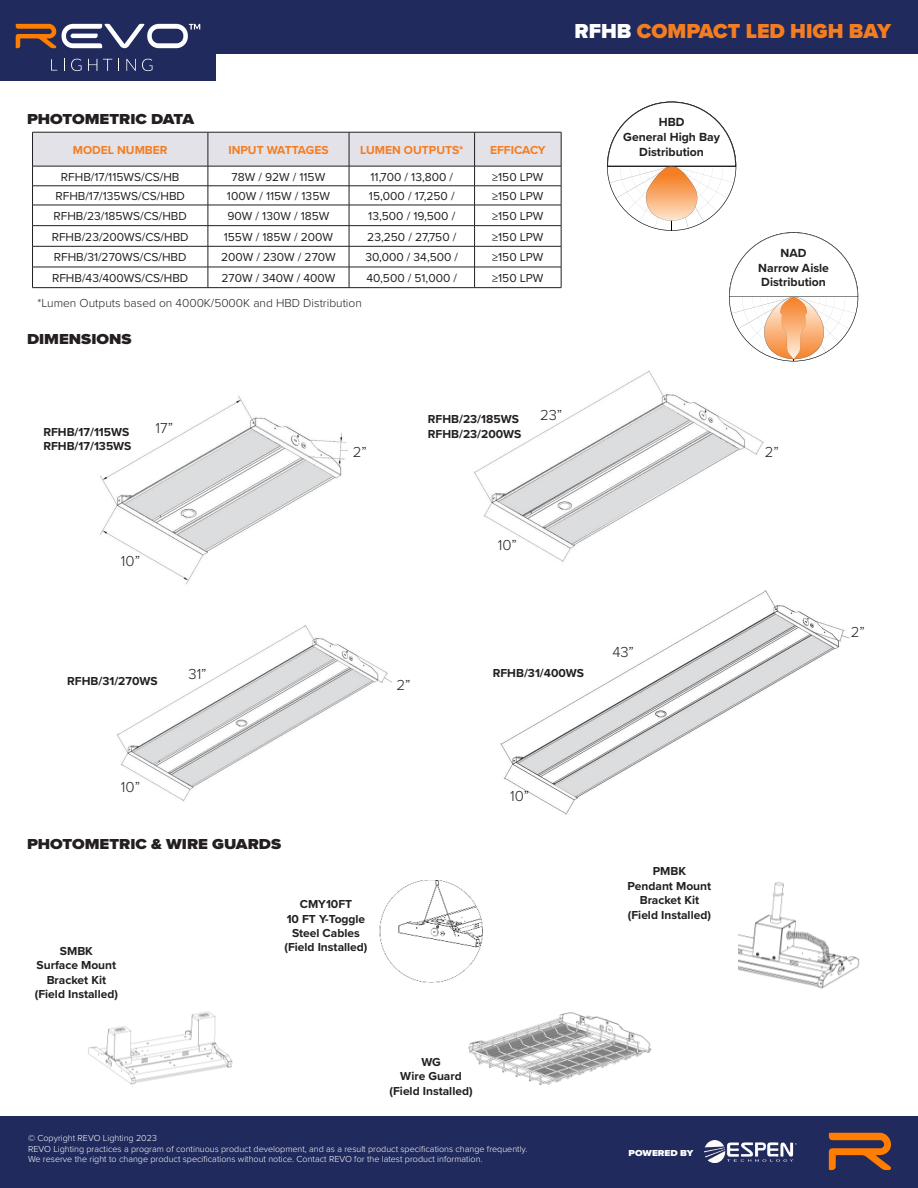
<style>
.page{position:relative;width:918px;height:1188px;background:#fff}
.page>*{position:absolute;margin:0;border:0;box-sizing:border-box;transform-origin:0 0}
.t1{font:900 21px "Proxima Nova";color:#f47d21}
.t2{font:900 15px "Proxima Nova";color:#231f20;scale:1.1 1}
.t3{font:300 15px "Proxima Nova";color:#231f20}
.t4{font:700 12.15px/14.7px "Proxima Nova";color:#231f20;text-align:center}
.t5{font:12px "Proxima Nova";color:#231f20}
.t6{font:700 12px "Proxima Nova";color:#231f20}
.t7{font:300 12px "Proxima Nova";color:#231f20}
.t8{font:700 12px "Proxima Nova";color:#f47d21}
.t9{font:300 9px "Proxima Nova";color:#fff}
.t10{font:900 9px "Proxima Nova";color:#fff;scale:1.1 1}
.s1{color:#fff}
</style>
<div class="page">
<div style="left:0;top:0;width:918px;height:54px;background:#202a5d"></div>
<div style="left:0;top:0;width:216px;height:81px;background:#202a5d"></div>
<svg style="left:51px;top:59px;width:6px;height:12px"></svg>
<svg style="left:64px;top:59px;width:1px;height:12px"></svg>
<svg style="left:71px;top:59px;width:11px;height:12px"></svg>
<svg style="left:88px;top:59px;width:9px;height:12px"></svg>
<svg style="left:103px;top:59px;width:9px;height:12px"></svg>
<svg style="left:118px;top:59px;width:1px;height:12px"></svg>
<svg style="left:126px;top:59px;width:10px;height:12px"></svg>
<svg style="left:142px;top:59px;width:11px;height:12px"></svg>
<svg style="left:16px;top:24px;width:40px;height:24px"></svg>
<svg style="left:62px;top:24px;width:138px;height:24px"></svg>
<div style="left:0;top:1117px;width:918px;height:71px;background:#202a5d"></div>
<svg style="left:829px;top:1133px;width:62px;height:37px"></svg>
<img style="left:704px;top:1141px;width:92px;height:21px">
<svg style="left:32px;top:132px;width:530px;height:156px"></svg>
<svg style="left:607px;top:101px;width:251px;height:260px"></svg>
<img style="left:100px;top:395px;width:248px;height:190px">
<img style="left:474px;top:370px;width:290px;height:192px">
<img style="left:116px;top:625px;width:276px;height:177px">
<img style="left:500px;top:590px;width:350px;height:225px">
<img style="left:88px;top:1011px;width:145px;height:74px">
<img style="left:379px;top:880px;width:104px;height:103px">
<img style="left:468px;top:1012px;width:184px;height:73px">
<img style="left:739px;top:883px;width:121px;height:106px">
<p class="t1" style="left:574px;top:16px;width:318px"><span class="s1">RFHB</span> COMPACT LED HIGH BAY</p>
<p class="t2" style="left:27px;top:108px;width:153px">PHOTOMETRIC DATA</p>
<p class="t8" style="left:73px;top:141px;width:96px">MODEL NUMBER</p>
<p class="t8" style="left:228px;top:141px;width:102px">INPUT WATTAGES</p>
<p class="t8" style="left:360px;top:141px;width:105px">LUMEN OUTPUTS*</p>
<p class="t8" style="left:490px;top:141px;width:57px">EFFICACY</p>
<p class="t5" style="left:61px;top:168px;width:120px">RFHB/17/115WS/CS/HB</p>
<p class="t5" style="left:232px;top:168px;width:95px">78W / 92W / 115W</p>
<p class="t5" style="left:371px;top:168px;width:84px">11,700 / 13,800 /</p>
<p class="t5" style="left:492px;top:168px;width:53px">≥150 LPW</p>
<p class="t5" style="left:55px;top:187px;width:131px">RFHB/17/135WS/CS/HBD</p>
<p class="t5" style="left:227px;top:187px;width:105px">100W / 115W / 135W</p>
<p class="t5" style="left:369px;top:187px;width:87px">15,000 / 17,250 /</p>
<p class="t5" style="left:492px;top:187px;width:53px">≥150 LPW</p>
<p class="t5" style="left:54px;top:207px;width:135px">RFHB/23/185WS/CS/HBD</p>
<p class="t5" style="left:228px;top:207px;width:103px">90W / 130W / 185W</p>
<p class="t5" style="left:368px;top:207px;width:88px">13,500 / 19,500 /</p>
<p class="t5" style="left:492px;top:207px;width:53px">≥150 LPW</p>
<p class="t5" style="left:52px;top:228px;width:138px">RFHB/23/200WS/CS/HBD</p>
<p class="t5" style="left:224px;top:228px;width:111px">155W / 185W / 200W</p>
<p class="t5" style="left:367px;top:228px;width:91px">23,250 / 27,750 /</p>
<p class="t5" style="left:492px;top:228px;width:53px">≥150 LPW</p>
<p class="t5" style="left:54px;top:248px;width:134px">RFHB/31/270WS/CS/HBD</p>
<p class="t5" style="left:221px;top:248px;width:116px">200W / 230W / 270W</p>
<p class="t5" style="left:365px;top:248px;width:94px">30,000 / 34,500 /</p>
<p class="t5" style="left:492px;top:248px;width:53px">≥150 LPW</p>
<p class="t5" style="left:52px;top:269px;width:138px">RFHB/43/400WS/CS/HBD</p>
<p class="t5" style="left:221px;top:269px;width:115px">270W / 340W / 400W</p>
<p class="t5" style="left:367px;top:269px;width:92px">40,500 / 51,000 /</p>
<p class="t5" style="left:492px;top:269px;width:53px">≥150 LPW</p>
<p class="t7" style="left:37px;top:294px;width:326px">*Lumen Outputs based on 4000K/5000K and HBD Distribution</p>
<p class="t2" style="left:27px;top:328px;width:97px">DIMENSIONS</p>
<p class="t6" style="left:43px;top:423px;width:88px">RFHB/17/115WS</p>
<p class="t6" style="left:43px;top:437px;width:90px">RFHB/17/135WS</p>
<p class="t3" style="left:156px;top:416px;width:19px">17”</p>
<p class="t3" style="left:353px;top:441px;width:16px">2”</p>
<p class="t6" style="left:428px;top:410px;width:93px">RFHB/23/185WS</p>
<p class="t6" style="left:428px;top:425px;width:95px">RFHB/23/200WS</p>
<p class="t3" style="left:540px;top:403px;width:24px">23”</p>
<p class="t4" style="left:623px;top:115px;width:98px">HBD<br>General High Bay<br>Distribution</p>
<p class="t4" style="left:758px;top:245px;width:72px">NAD<br>Narrow Aisle<br>Distribution</p>
<p class="t3" style="left:765px;top:441px;width:16px">2”</p>
<p class="t3" style="left:121px;top:550px;width:21px">10”</p>
<p class="t3" style="left:498px;top:534px;width:21px">10”</p>
<p class="t3" style="left:612px;top:640px;width:23px">43”</p>
<p class="t3" style="left:851px;top:620px;width:16px">2”</p>
<p class="t6" style="left:67px;top:672px;width:92px">RFHB/31/270WS</p>
<p class="t3" style="left:189px;top:663px;width:20px">31”</p>
<p class="t3" style="left:397px;top:673px;width:16px">2”</p>
<p class="t6" style="left:493px;top:664px;width:93px">RFHB/31/400WS</p>
<p class="t3" style="left:121px;top:775px;width:21px">10”</p>
<p class="t2" style="left:27px;top:833px;width:233px">PHOTOMETRIC &amp; WIRE GUARDS</p>
<p class="t6" style="left:60px;top:942px;width:35px">SMBK</p>
<p class="t6" style="left:37px;top:956px;width:81px">Surface Mount</p>
<p class="t6" style="left:47px;top:971px;width:61px">Bracket Kit</p>
<p class="t6" style="left:35px;top:985px;width:85px">(Field Installed)</p>
<p class="t6" style="left:300px;top:895px;width:54px">CMY10FT</p>
<p class="t6" style="left:287px;top:910px;width:80px">10 FT Y-Toggle</p>
<p class="t6" style="left:292px;top:924px;width:69px">Steel Cables</p>
<p class="t6" style="left:284px;top:938px;width:85px">(Field Installed)</p>
<p class="t6" style="left:421px;top:1053px;width:21px">WG</p>
<p class="t6" style="left:400px;top:1067px;width:63px">Wire Guard</p>
<p class="t6" style="left:390px;top:1082px;width:85px">(Field Installed)</p>
<p class="t3" style="left:510px;top:785px;width:21px">10”</p>
<p class="t9" style="left:28px;top:1131px;width:130px">© Copyright REVO Lighting 2023</p>
<p class="t9" style="left:28px;top:1142px;width:501px">REVO Lighting practices a program of continuous product development, and as a result product specifications change frequently.</p>
<p class="t9" style="left:28px;top:1153px;width:456px">We reserve the right to change product specifications without notice. Contact REVO for the latest product information.</p>
<p class="t6" style="left:653px;top:862px;width:35px">PMBK</p>
<p class="t6" style="left:628px;top:877px;width:85px">Pendant Mount</p>
<p class="t6" style="left:640px;top:891px;width:61px">Bracket Kit</p>
<p class="t6" style="left:628px;top:906px;width:85px">(Field Installed)</p>
<p class="t10" style="left:629px;top:1147px;width:60px">POWERED BY</p>
</div>
